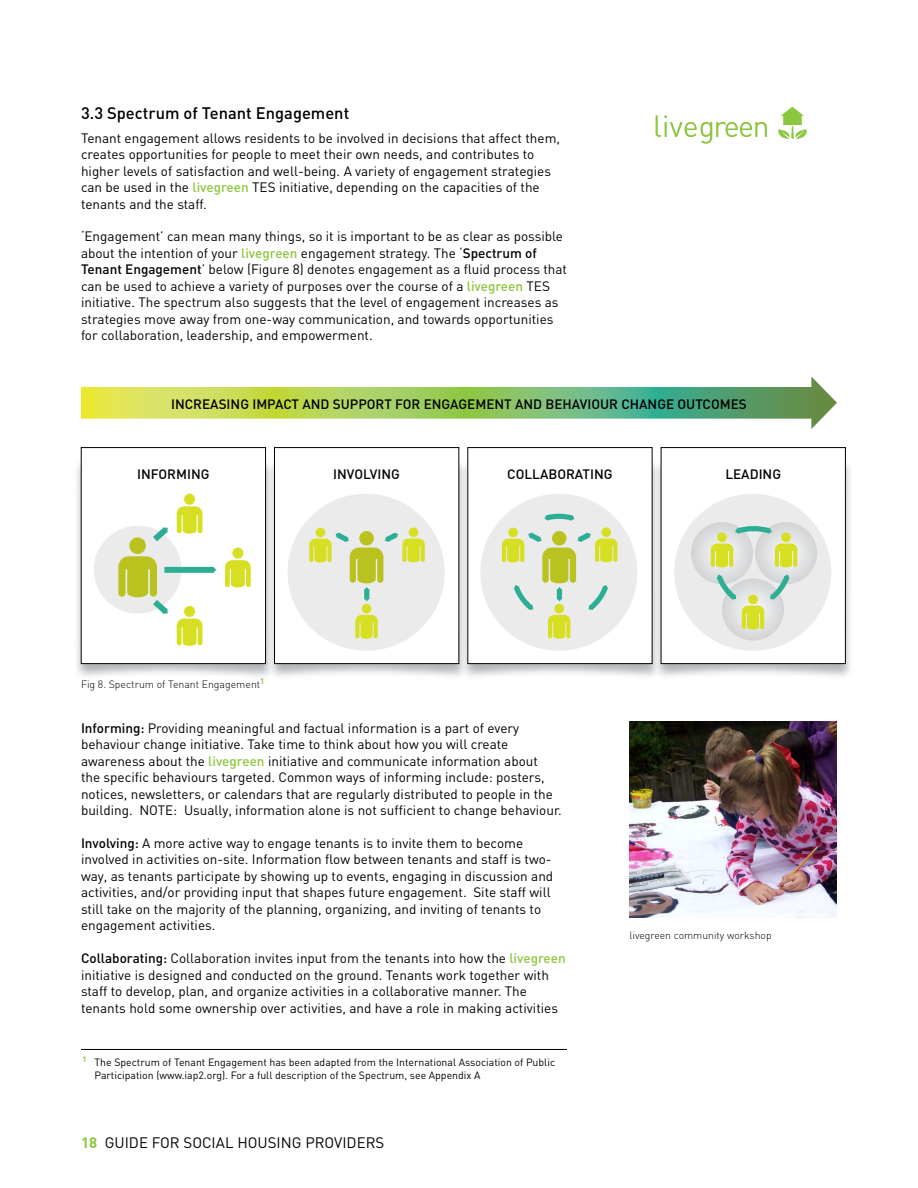
<style>
.page{position:relative;width:918px;height:1188px;background:#fff}
.page>*{position:absolute;margin:0;border:0;box-sizing:border-box;transform-origin:0 0}
.Header_3{font:500 16.5px "DIN";color:#000}
.t1{font:15px "DIN";color:#000}
.Body{font:13.5px/16.5px "DIN";color:#000}
.Table_-_Header{font:500 13.5px "DIN";color:#000}
.Footnote_-_Line{font:10.5px/13.5px "DIN";color:#000}
.t2{font:300 10.5px "DIN";color:#000}
.FH_Caption{font:300 10.35px "DIN";color:#000}
.s1{font-weight:500;color:#8dc63f}
.s2{font-weight:500}
.s3{font-weight:700;color:#8dc63f}
</style>
<div class="page">
<svg style="left:656px;top:115px;width:111px;height:29px"></svg>
<svg style="left:778px;top:107px;width:29px;height:32px"></svg>
<hr style="left:81px;top:1049px;width:486px;height:1px;background:#000">
<svg style="left:81px;top:376px;width:756px;height:53px"></svg>
<div style="left:653px;top:458px;width:201px;height:222px;background:#949ca1;opacity:.75"></div>
<svg style="left:661px;top:456px;width:185px;height:206px"></svg>
<div style="left:460px;top:458px;width:201px;height:222px;background:#949ca1;opacity:.75"></div>
<div style="left:267px;top:458px;width:201px;height:222px;background:#949ca1;opacity:.75"></div>
<div style="left:274px;top:447px;width:185px;height:217px;border:1px solid #000"></div>
<div style="left:73px;top:458px;width:201px;height:222px;background:#949ca1;opacity:.75"></div>
<svg style="left:468px;top:456px;width:184px;height:206px"></svg>
<svg style="left:275px;top:456px;width:184px;height:206px"></svg>
<svg style="left:81px;top:456px;width:185px;height:206px"></svg>
<img style="left:630px;top:722px;width:207px;height:195px">
<p class="Header_3" style="left:81px;top:102px;width:270px">3.3 Spectrum of Tenant Engagement</p>
<p class="Body" style="left:81px;top:129px;width:481px">Tenant engagement allows residents to be involved in decisions that affect them, creates opportunities for people to meet their own needs, and contributes to higher levels of satisfaction and well-being. A variety of engagement strategies can be used in the <span class="s1">livegreen</span> TES initiative, depending on the capacities of the tenants and the staff.</p>
<p class="Body" style="left:81px;top:228px;width:488px">‘Engagement’ can mean many things, so it is important to be as clear as possible about the intention of your <span class="s1">livegreen</span> engagement strategy. The ‘<span class="s2">Spectrum of Tenant Engagement</span>’ below (Figure 8) denotes engagement as a fluid process that can be used to achieve a variety of purposes over the course of a <span class="s1">livegreen</span> TES initiative. The spectrum also suggests that the level of engagement increases as strategies move away from one-way communication, and towards opportunities for collaboration, leadership, and empowerment.</p>
<p class="Table_-_Header" style="left:171px;top:395px;width:577px">INCREASING IMPACT AND SUPPORT FOR ENGAGEMENT AND BEHAVIOUR CHANGE OUTCOMES</p>
<p class="Table_-_Header" style="left:137px;top:466px;width:74px">INFORMING</p>
<p class="Table_-_Header" style="left:333px;top:466px;width:68px">INVOLVING</p>
<p class="Table_-_Header" style="left:507px;top:466px;width:107px">COLLABORATING</p>
<p class="Table_-_Header" style="left:725px;top:466px;width:57px">LEADING</p>
<p class="t2" style="left:81px;top:677px;width:185px">Fig 8. Spectrum of Tenant Engagement<sup>1</sup></p>
<p class="Body" style="left:81px;top:719px;width:482px"><span class="s2">Informing:</span> Providing meaningful and factual information is a part of every behaviour change initiative. Take time to think about how you will create awareness about the <span class="s1">livegreen</span> initiative and communicate information about<br>the specific behaviours targeted. Common ways of informing include: posters, notices, newsletters, or calendars that are regularly distributed to people in the building. NOTE: Usually, information alone is not sufficient to change behaviour.</p>
<p class="Body" style="left:81px;top:835px;width:474px"><span class="s2">Involving:</span> A more active way to engage tenants is to invite them to become involved in activities on-site. Information flow between tenants and staff is two&shy;way, as tenants participate by showing up to events, engaging in discussion and activities, and/or providing input that shapes future engagement. Site staff will still take on the majority of the planning, organizing, and inviting of tenants to engagement activities.</p>
<p class="Body" style="left:81px;top:950px;width:486px"><span class="s2">Collaborating:</span> Collaboration invites input from the tenants into how the <span class="s1">livegreen </span>initiative is designed and conducted on the ground. Tenants work together with staff to develop, plan, and organize activities in a collaborative manner. The tenants hold some ownership over activities, and have a role in making activities</p>
<p class="Footnote_-_Line" style="left:94px;top:1055px;width:462px;text-indent:-12px"><sup>1</sup> The Spectrum of Tenant Engagement has been adapted from the International Association of Public<br>Participation (www.iap2.org). For a full description of the Spectrum, see Appendix A</p>
<p class="t1" style="left:81px;top:1134px;width:305px"><span class="s3">18</span> GUIDE FOR SOCIAL HOUSING PROVIDERS</p>
<p class="FH_Caption" style="left:630px;top:929px;width:144px">livegreen community workshop</p>
</div>
